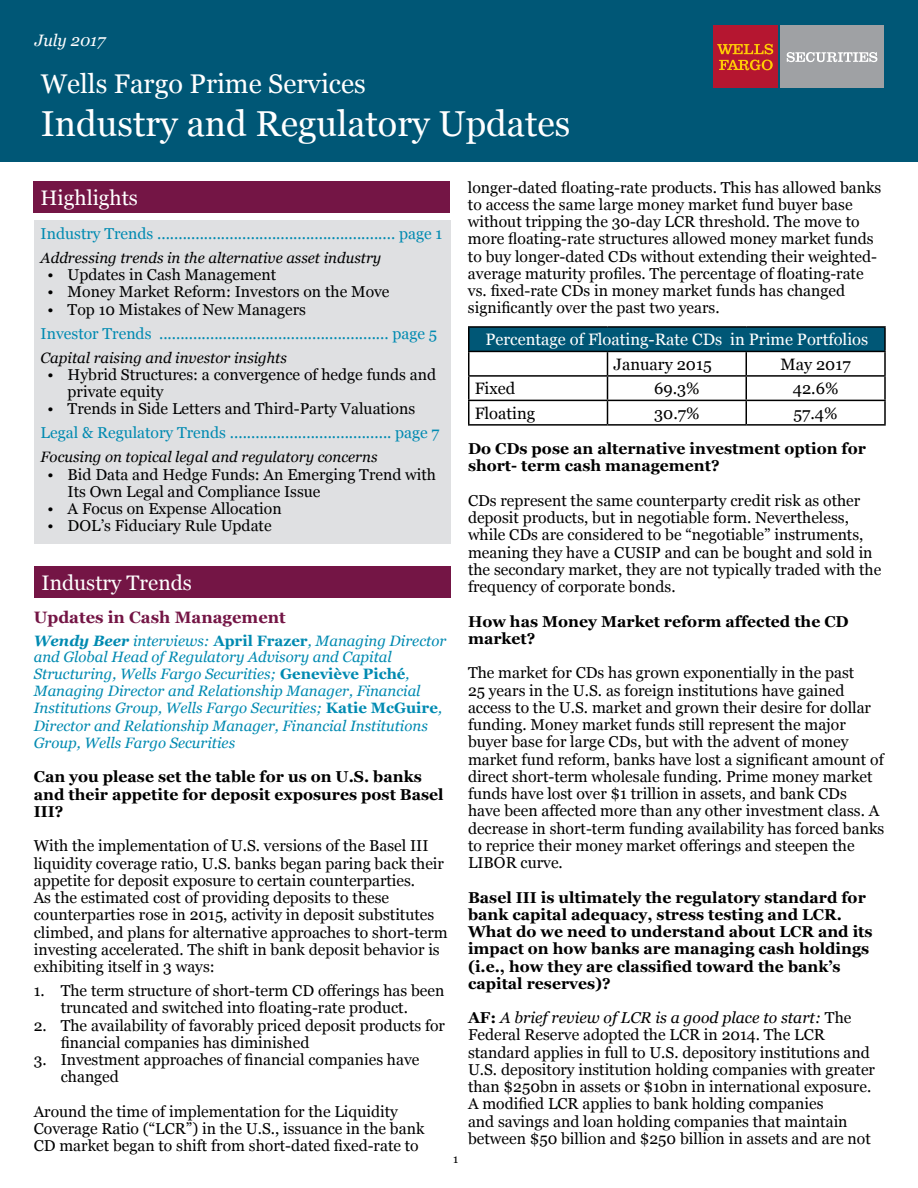
<style>
.page{position:relative;width:918px;height:1188px;background:#fff}
.page>*{position:absolute;margin:0;border:0;box-sizing:border-box;transform-origin:0 0}
.t1{font:36px "Georgia";color:#fff}
.t2{font:27px "Georgia";color:#fff}
.t3{font:21px "Georgia";color:#fff}
.t4{font:16.5px "Georgia";color:#000}
.t5{font:16.5px "Georgia";color:#fff}
.t6{font:700 16.5px "Georgia";color:#741545}
.t7{font:italic 16.5px "Georgia";color:#fff}
.t8{font:15.75px/17.2px "Georgia";color:#000}
.t9{font:700 15.75px/17.2px "Georgia";color:#000}
.t10{font:15.75px "Georgia";color:#008ab1}
.t11{font:italic 15px/17px "Georgia";color:#008ab1}
.t12{font:italic 15px "Georgia";color:#000}
.t13{font:12px "Georgia";color:#000}
.s1{font-weight:700}
.s2{font-weight:700;font-style:normal}
.s3{font-style:italic}
</style>
<div class="page">
<div style="left:0;top:0;width:918px;height:162px;background:#005776"></div>
<div style="left:713px;top:25px;width:65px;height:62px;background:#b51630"></div>
<svg style="left:717px;top:44px;width:56px;height:26px"></svg>
<div style="left:780px;top:25px;width:104px;height:62px;background:#9fa1a4"></div>
<svg style="left:787px;top:52px;width:90px;height:10px"></svg>
<div style="left:34px;top:220px;width:416px;height:324px;background:#dfe0e2"></div>
<div style="left:34px;top:181px;width:416px;height:32px;background:#741545"></div>
<div style="left:35px;top:566px;width:416px;height:32px;background:#741545"></div>
<div style="left:469px;top:327px;width:416px;height:24px;background:#005776"></div>
<hr style="left:468px;top:326px;width:140px;height:2px;background:#000">
<hr style="left:468px;top:328px;width:2px;height:23px;background:#000">
<hr style="left:608px;top:326px;width:138px;height:2px;background:#000">
<hr style="left:746px;top:326px;width:140px;height:2px;background:#000">
<hr style="left:884px;top:328px;width:2px;height:23px;background:#000">
<hr style="left:468px;top:351px;width:140px;height:1px;background:#000">
<hr style="left:468px;top:352px;width:2px;height:23px;background:#000">
<hr style="left:608px;top:351px;width:138px;height:1px;background:#000">
<hr style="left:746px;top:351px;width:140px;height:1px;background:#000">
<hr style="left:884px;top:352px;width:2px;height:23px;background:#000">
<hr style="left:468px;top:375px;width:140px;height:2px;background:#000">
<hr style="left:468px;top:377px;width:2px;height:23px;background:#000">
<hr style="left:608px;top:375px;width:138px;height:2px;background:#000">
<hr style="left:746px;top:375px;width:140px;height:2px;background:#000">
<hr style="left:884px;top:377px;width:2px;height:23px;background:#000">
<hr style="left:468px;top:400px;width:140px;height:1px;background:#000">
<hr style="left:468px;top:401px;width:2px;height:23px;background:#000">
<hr style="left:608px;top:400px;width:138px;height:1px;background:#000">
<svg style="left:607px;top:352px;width:1px;height:72px"></svg>
<hr style="left:746px;top:400px;width:140px;height:1px;background:#000">
<svg style="left:746px;top:352px;width:1px;height:72px"></svg>
<hr style="left:884px;top:401px;width:2px;height:23px;background:#000">
<hr style="left:468px;top:424px;width:140px;height:2px;background:#000">
<hr style="left:608px;top:424px;width:138px;height:2px;background:#000">
<hr style="left:746px;top:424px;width:140px;height:2px;background:#000">
<p class="t7" style="left:35px;top:30px;width:72px">July 2017</p>
<h2 class="t2" style="left:41px;top:68px;width:326px">Wells Fargo Prime Services</h2>
<h1 class="t1" style="left:41px;top:102px;width:531px">Industry and Regulatory Updates</h1>
<h3 class="t3" style="left:40px;top:185px;width:99px">Highlights</h3>
<p class="t10" style="left:41px;top:224px;width:403px">Industry Trends ........................................................ page 1</p>
<p class="t12" style="left:41px;top:248px;width:342px">Addressing trends in the alternative asset industry</p>
<p class="t8" style="left:47px;top:267px;width:230px">• Updates in Cash Management</p>
<p class="t8" style="left:47px;top:284px;width:344px">• Money Market Reform: Investors on the Move</p>
<p class="t8" style="left:47px;top:301px;width:260px">• Top 10 Mistakes of New Managers</p>
<p class="t10" style="left:41px;top:324px;width:398px">Investor Trends ...................................................... page 5</p>
<p class="t12" style="left:41px;top:348px;width:248px">Capital raising and investor insights</p>
<p class="t8" style="left:68px;top:366px;width:370px;text-indent:-20px">• Hybrid Structures: a convergence of hedge funds and private equity</p>
<p class="t8" style="left:47px;top:401px;width:369px">• Trends in Side Letters and Third-Party Valuations</p>
<p class="t10" style="left:41px;top:424px;width:400px">Legal &amp; Regulatory Trends ...................................... page 7</p>
<p class="t12" style="left:41px;top:448px;width:338px">Focusing on topical legal and regulatory concerns</p>
<p class="t8" style="left:68px;top:466px;width:370px;text-indent:-20px">• Bid Data and Hedge Funds: An Emerging Trend with<br>Its Own Legal and Compliance Issue</p>
<p class="t8" style="left:47px;top:501px;width:236px">• A Focus on Expense Allocation</p>
<p class="t8" style="left:47px;top:518px;width:226px">• DOL’s Fiduciary Rule Update</p>
<h3 class="t3" style="left:42px;top:570px;width:152px">Industry Trends</h3>
<p class="t6" style="left:34px;top:606px;width:253px">Updates in Cash Management</p>
<p class="t11" style="left:34px;top:632px;width:414px"><span class="s1">Wendy Beer</span> interviews: <span class="s2">April Frazer</span>, Managing Director and Global Head of Regulatory Advisory and Capital Structuring, Wells Fargo Securities; <span class="s2">Geneviève Piché</span>, Managing Director and Relationship Manager, Financial Institutions Group, Wells Fargo Securities; <span class="s2">Katie McGuire</span>, Director and Relationship Manager, Financial Institutions Group, Wells Fargo Securities</p>
<p class="t9" style="left:34px;top:768px;width:411px">Can you please set the table for us on U.S. banks and their appetite for deposit exposures post Basel<br>III?</p>
<p class="t8" style="left:34px;top:838px;width:416px">With the implementation of U.S. versions of the Basel III liquidity coverage ratio, U.S. banks began paring back their appetite for deposit exposure to certain counterparties.<br>As the estimated cost of providing deposits to these counterparties rose in 2015, activity in deposit substitutes climbed, and plans for alternative approaches to short-term investing accelerated. The shift in bank deposit behavior is exhibiting itself in 3 ways:</p>
<p class="t8" style="left:34px;top:982px;width:412px;text-align:center">1. The term structure of short-term CD offerings has been truncated and switched into floating-rate product.</p>
<p class="t8" style="left:61px;top:1017px;width:386px;text-indent:-27px">2. The availability of favorably priced deposit products for financial companies has diminished</p>
<p class="t8" style="left:61px;top:1051px;width:360px;text-indent:-27px">3. Investment approaches of financial companies have changed</p>
<p class="t8" style="left:34px;top:1103px;width:392px">Around the time of implementation for the Liquidity<br>Coverage Ratio (“LCR”) in the U.S., issuance in the bank<br>CD market began to shift from short-dated fixed-rate to</p>
<p class="t13" style="left:453px;top:1152px;width:7px">1</p>
<p class="t8" style="left:468px;top:179px;width:415px">longer-dated floating-rate products. This has allowed banks to access the same large money market fund buyer base without tripping the 30-day LCR threshold. The move to more floating-rate structures allowed money market funds to buy longer-dated CDs without extending their weighted&shy;average maturity profiles. The percentage of floating-rate vs. fixed-rate CDs in money market funds has changed significantly over the past two years.</p>
<p class="t5" style="left:485px;top:330px;width:384px">Percentage of Floating-Rate CDs in Prime Portfolios</p>
<p class="t4" style="left:613px;top:354px;width:100px">January 2015</p>
<p class="t4" style="left:780px;top:354px;width:72px">May 2017</p>
<p class="t4" style="left:475px;top:379px;width:42px">Fixed</p>
<p class="t4" style="left:654px;top:379px;width:47px">69.3%</p>
<p class="t4" style="left:793px;top:379px;width:47px">42.6%</p>
<p class="t4" style="left:475px;top:403px;width:62px">Floating</p>
<p class="t4" style="left:654px;top:403px;width:47px">30.7%</p>
<p class="t4" style="left:793px;top:403px;width:46px">57.4%</p>
<p class="t9" style="left:468px;top:440px;width:399px">Do CDs pose an alternative investment option for short- term cash management?</p>
<p class="t8" style="left:468px;top:492px;width:415px">CDs represent the same counterparty credit risk as other deposit products, but in negotiable form. Nevertheless, while CDs are considered to be “negotiable” instruments, meaning they have a CUSIP and can be bought and sold in the secondary market, they are not typically traded with the frequency of corporate bonds.</p>
<p class="t9" style="left:468px;top:613px;width:382px">How has Money Market reform affected the CD market?</p>
<p class="t8" style="left:468px;top:665px;width:418px">The market for CDs has grown exponentially in the past<br>25 years in the U.S. as foreign institutions have gained access to the U.S. market and grown their desire for dollar funding. Money market funds still represent the major buyer base for large CDs, but with the advent of money market fund reform, banks have lost a significant amount of direct short-term wholesale funding. Prime money market funds have lost over $1 trillion in assets, and bank CDs<br>have been affected more than any other investment class. A decrease in short-term funding availability has forced banks to reprice their money market offerings and steepen the LIBOR curve.</p>
<p class="t9" style="left:468px;top:888px;width:406px">Basel III is ultimately the regulatory standard for bank capital adequacy, stress testing and LCR.<br>What do we need to understand about LCR and its impact on how banks are managing cash holdings (i.e., how they are classified toward the bank’s capital reserves)?</p>
<p class="t8" style="left:468px;top:1010px;width:409px"><span class="s1">AF:</span> <span class="s3">A brief review of LCR is a good place to start:</span> The Federal Reserve adopted the LCR in 2014. The LCR standard applies in full to U.S. depository institutions and U.S. depository institution holding companies with greater than $250bn in assets or $10bn in international exposure.<br>A modified LCR applies to bank holding companies<br>and savings and loan holding companies that maintain between $50 billion and $250 billion in assets and are not</p>
</div>
